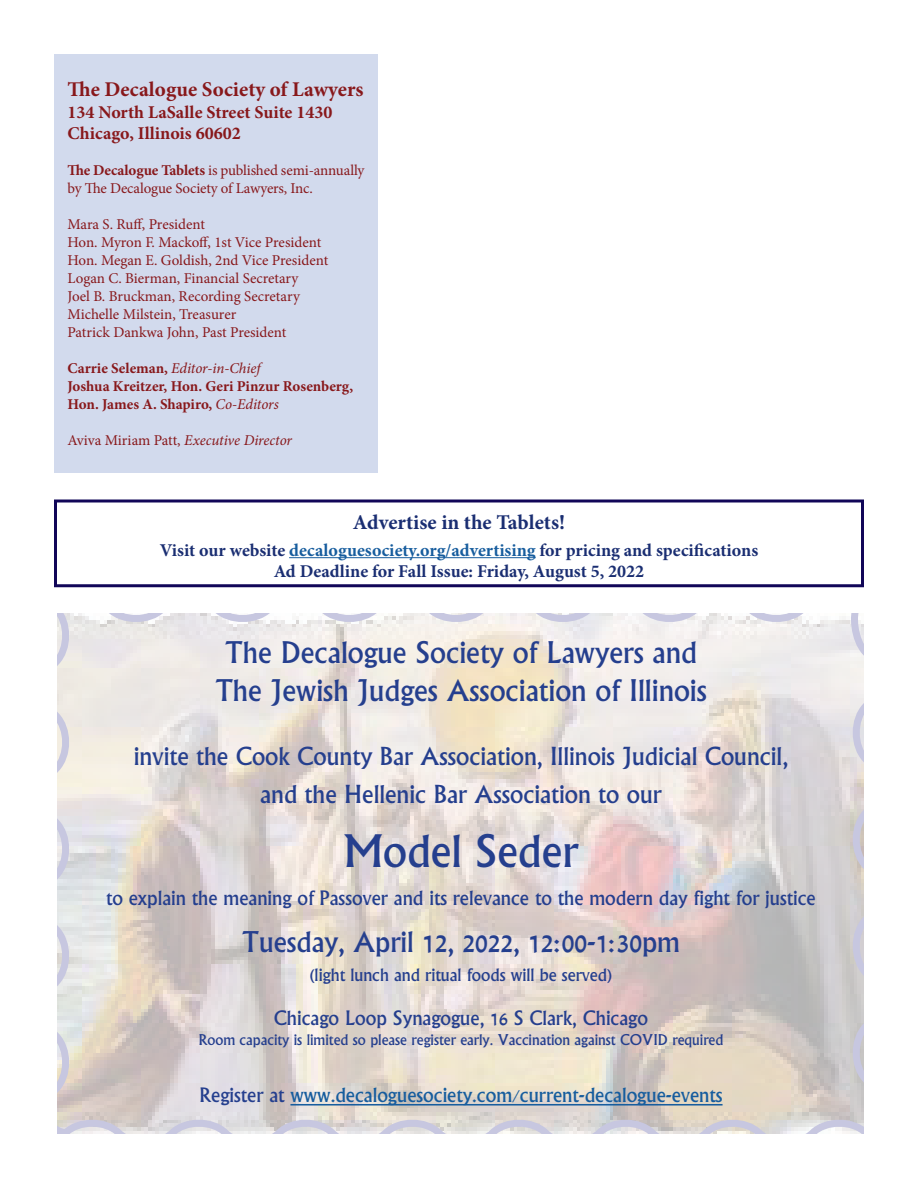
<style>
.page{position:relative;width:918px;height:1188px;background:#fff}
.page>*{position:absolute;margin:0;border:0;box-sizing:border-box;transform-origin:0 0}
.t1{font:47.7px "Narkisim";color:#253f8e}
.t2{font:31.8px/38.1px "Narkisim";color:#253f8e;text-align:center}
.t3{font:30.45px "Narkisim";color:#253f8e}
.t4{font:26.4px/38.1px "Narkisim";color:#253f8e;text-align:center}
.t5{font:21.15px "Narkisim";color:#253f8e}
.t6{font:21.15px "Narkisim";color:#175d9e}
.t7{font:700 21px "Minion Pro";letter-spacing:.005em;color:#88181b}
.t8{font:700 21px "Minion Pro";color:#1a2e72}
.t9{font:18.6px "Narkisim";color:#253f8e}
.t10{font:700 18px/21.6px "Minion Pro";color:#1a2e72;text-align:center}
.t11{font:700 18px/21.6px "Minion Pro";color:#88181b}
.t12{font:15.9px "Narkisim";color:#253f8e}
.t13{font:15px/18px "Minion Pro";letter-spacing:-.005em;color:#88181b}
.t14{font:700 15px/18px "Minion Pro";letter-spacing:-.005em;color:#88181b}
.t15{font:italic 15px "Minion Pro";letter-spacing:-.005em;color:#88181b}
.s1{font-weight:700}
.s2{font-weight:400;font-style:italic}
.s3{font-style:normal}
.s4{color:#175d9e}
.s5{color:#253f8e}
</style>
<div class="page">
<div style="left:54px;top:54px;width:324px;height:418px;background:#d2daed"></div>
<hr style="left:289px;top:557px;width:247px;height:1px;background:#175d9e">
<div style="left:54px;top:500px;width:810px;height:87px;border:3px solid #110658"></div>
<svg style="left:57px;top:613px;width:807px;height:521px;background:#e1d9d4"></svg>
<h3 class="t7" style="left:68px;top:75px;width:298px">The Decalogue Society of Lawyers</h3>
<p class="t11" style="left:68px;top:101px;width:266px">134 North LaSalle Street Suite 1430<br>Chicago, Illinois 60602</p>
<p class="t13" style="left:68px;top:162px;width:299px"><span class="s1">The Decalogue Tablets</span> is published semi-annually by The Decalogue Society of Lawyers, Inc.</p>
<p class="t13" style="left:68px;top:216px;width:262px">Mara S. Ruff, President<br>Hon. Myron F. Mackoff, 1st Vice President Hon. Megan E. Goldish, 2nd Vice President Logan C. Bierman, Financial Secretary<br>Joel B. Bruckman, Recording Secretary Michelle Milstein, Treasurer<br>Patrick Dankwa John, Past President</p>
<p class="t14" style="left:68px;top:360px;width:287px">Carrie Seleman, <span class="s2">Editor-in-Chief<br></span>Joshua Kreitzer, Hon. Geri Pinzur Rosenberg,<br>Hon. James A. Shapiro, <span class="s2">Co-Editors</span></p>
<p class="t15" style="left:68px;top:430px;width:226px"><span class="s3">Aviva Miriam Patt,</span> Executive Director</p>
<h3 class="t8" style="left:353px;top:507px;width:214px">Advertise in the Tablets!</h3>
<p class="t10" style="left:160px;top:539px;width:600px">Visit our website <span class="s4">decaloguesociety.org/advertising</span> for pricing and specifications<br>Ad Deadline for Fall Issue: Friday, August 5, 2022</p>
<h2 class="t2" style="left:215px;top:637px;width:493px">The Decalogue Society of Lawyers and<br>The Jewish Judges Association of Illinois</h2>
<h3 class="t4" style="left:134px;top:740px;width:656px">invite the Cook County Bar Association, Illinois Judicial Council, and the Hellenic Bar Association to our</h3>
<h1 class="t1" style="left:344px;top:832px;width:236px">Model Seder</h1>
<h3 class="t5" style="left:106px;top:889px;width:711px">to explain the meaning of Passover and its relevance to the modern day fight for justice</h3>
<h3 class="t3" style="left:242px;top:930px;width:440px">Tuesday, April 12, 2022, 12:00-1:30pm</h3>
<p class="t9" style="left:310px;top:967px;width:303px">(light lunch and ritual foods will be served)</p>
<h3 class="t5" style="left:274px;top:1010px;width:376px">Chicago Loop Synagogue, 16 S Clark, Chicago</h3>
<p class="t12" style="left:198px;top:1033px;width:526px">Room capacity is limited so please register early. Vaccination against COVID required</p>
<h3 class="t6" style="left:199px;top:1086px;width:525px"><span class="s5">Register at</span> www.decaloguesociety.com/current-decalogue-events</h3>
</div>
